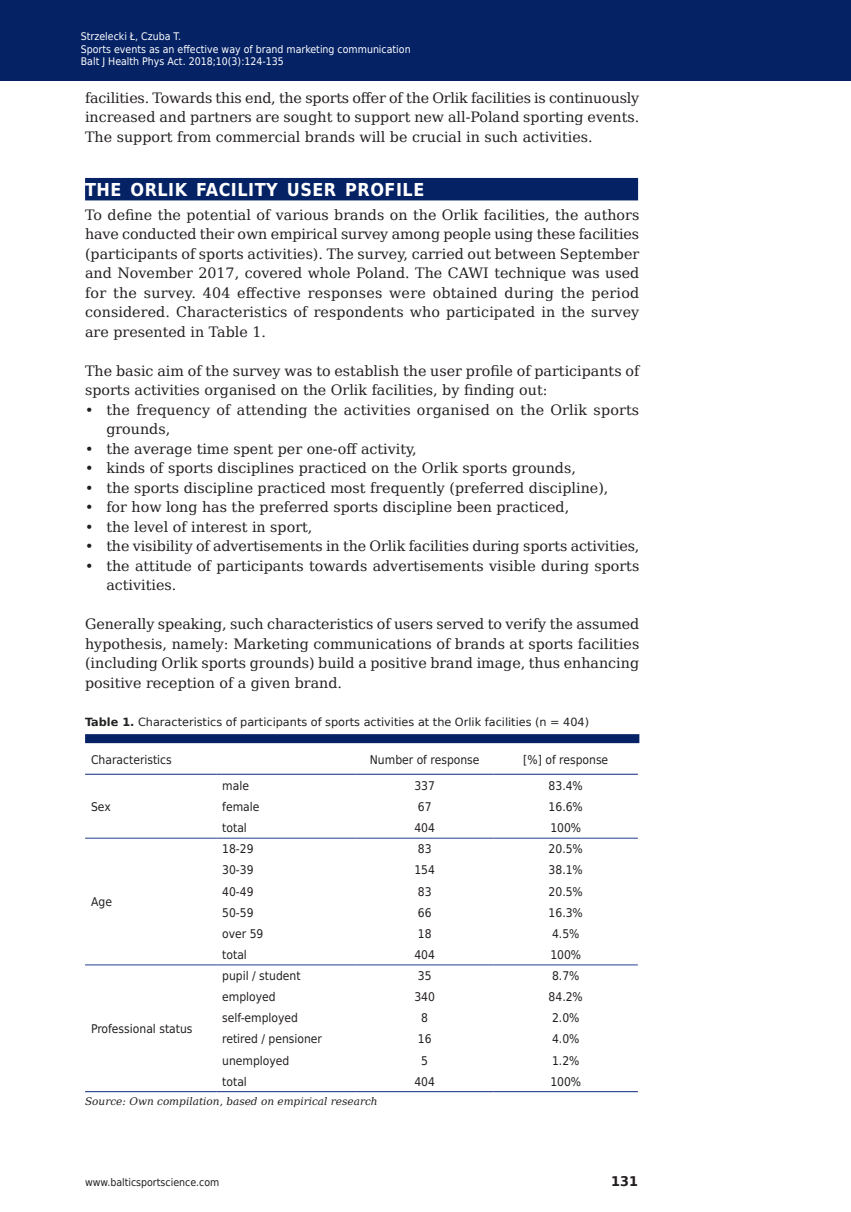
<style>
.page{position:relative;width:851px;height:1212px;background:#fff}
.page>*{position:absolute;margin:0;border:0;box-sizing:border-box;transform-origin:0 0}
.Body_Text{font:700 17.85px "DejaVu Sans Condensed";letter-spacing:.03em;color:#fff}
.Body_Text-2{font:14.25px/19.5px "DejaVu Serif";color:#231f20;text-align:justify}
.t1{font:700 13.35px "DejaVu Sans";color:#231f20;scale:.96 1}
.Table_Body{font:12px "DejaVu Sans Condensed";color:#231f20}
.Table_Head{font:11.25px "DejaVu Sans";color:#222221}
.t2{font:10.5px/12.6px "DejaVu Sans Condensed";color:#fff}
.Body_Text-3{font:italic 10.5px "DejaVu Serif";color:#231f20}
.t3{font:10.5px "DejaVu Sans";color:#fff}
.t4{font:10.5px "DejaVu Sans Condensed";color:#231f20}
.s1{font-weight:700}
</style>
<div class="page">
<div style="left:0;top:0;width:850px;height:80px;background:#052265"></div>
<div style="left:85px;top:178px;width:553px;height:22px;background:#052265"></div>
<div style="left:85px;top:734px;width:554px;height:9px;background:#052265"></div>
<hr style="left:85px;top:1091px;width:131px;height:1px;background:#253f8e">
<hr style="left:216px;top:1091px;width:140px;height:1px;background:#253f8e">
<hr style="left:356px;top:1091px;width:137px;height:1px;background:#253f8e">
<hr style="left:493px;top:1091px;width:144px;height:1px;background:#253f8e">
<hr style="left:85px;top:774px;width:131px;height:1px;background:#253f8e">
<hr style="left:216px;top:774px;width:140px;height:1px;background:#253f8e">
<hr style="left:356px;top:774px;width:137px;height:1px;background:#253f8e">
<hr style="left:493px;top:774px;width:144px;height:1px;background:#253f8e">
<hr style="left:85px;top:838px;width:131px;height:1px;background:#253f8e">
<hr style="left:216px;top:838px;width:140px;height:1px;background:#253f8e">
<hr style="left:356px;top:838px;width:137px;height:1px;background:#253f8e">
<hr style="left:493px;top:838px;width:144px;height:1px;background:#253f8e">
<hr style="left:85px;top:964px;width:131px;height:1px;background:#253f8e">
<hr style="left:216px;top:964px;width:140px;height:1px;background:#253f8e">
<hr style="left:356px;top:964px;width:137px;height:1px;background:#253f8e">
<hr style="left:493px;top:964px;width:144px;height:1px;background:#253f8e">
<p class="t2" style="left:81px;top:30px;width:102px">Strzelecki Ł, Czuba T.</p>
<p class="t2" style="left:81px;top:42px;width:331px">Sports events as an effective way of brand marketing communication</p>
<p class="t2" style="left:81px;top:55px;width:205px">Balt J Health Phys Act. 2018;10(3):124-135</p>
<p class="t2" style="left:87px;top:34px;width:341px">Szczesna-Kaczmarek A<br>Blood K+ concentration balance after prolonged submaximal exercise...</p>
<p class="t3" style="left:87px;top:57px;width:224px">Balt J Health Phys Act 2014; 1(1): 233-244</p>
<p class="Body_Text-2" style="left:85px;top:88px;width:555px">facilities. Towards this end, the sports offer of the Orlik facilities is continuously increased and partners are sought to support new all-Poland sporting events.<br>The support from commercial brands will be crucial in such activities.</p>
<p class="Body_Text" style="left:85px;top:175px;width:341px">THE ORLIK FACILITY USER PROFILE</p>
<p class="Body_Text-2" style="left:85px;top:205px;width:555px">To define the potential of various brands on the Orlik facilities, the authors have conducted their own empirical survey among people using these facilities (participants of sports activities). The survey, carried out between September and November 2017, covered whole Poland. The CAWI technique was used for the survey. 404 effective responses were obtained during the period considered. Characteristics of respondents who participated in the survey are presented in Table 1.</p>
<p class="Body_Text-2" style="left:85px;top:361px;width:555px">The basic aim of the survey was to establish the user profile of participants of sports activities organised on the Orlik facilities, by finding out:</p>
<p class="Body_Text-2" style="left:106px;top:400px;width:534px;text-indent:-21px">• the frequency of attending the activities organised on the Orlik sports grounds,</p>
<p class="Body_Text-2" style="left:85px;top:439px;width:333px">• the average time spent per one-off activity,</p>
<p class="Body_Text-2" style="left:85px;top:458px;width:492px">• kinds of sports disciplines practiced on the Orlik sports grounds,</p>
<p class="Body_Text-2" style="left:85px;top:478px;width:524px">• the sports discipline practiced most frequently (preferred discipline),</p>
<p class="Body_Text-2" style="left:85px;top:497px;width:485px">• for how long has the preferred sports discipline been practiced,</p>
<p class="Body_Text-2" style="left:85px;top:517px;width:229px">• the level of interest in sport,</p>
<p class="Body_Text-2" style="left:85px;top:536px;width:555px">• the visibility of advertisements in the Orlik facilities during sports activities,</p>
<p class="Body_Text-2" style="left:106px;top:556px;width:534px;text-indent:-21px">• the attitude of participants towards advertisements visible during sports activities.</p>
<p class="Body_Text-2" style="left:85px;top:614px;width:555px">Generally speaking, such characteristics of users served to verify the assumed hypothesis, namely: Marketing communications of brands at sports facilities (including Orlik sports grounds) build a positive brand image, thus enhancing positive reception of a given brand.</p>
<p class="Table_Head" style="left:85px;top:712px;width:505px"><span class="s1">Table 1.</span> Characteristics of participants of sports activities at the Orlik facilities (n = 404)</p>
<p class="Table_Body" style="left:91px;top:750px;width:82px">Characteristics</p>
<p class="Table_Body" style="left:370px;top:750px;width:111px">Number of response</p>
<p class="Table_Body" style="left:523px;top:750px;width:86px">[%] of response</p>
<p class="Table_Body" style="left:91px;top:797px;width:21px">Sex</p>
<p class="Table_Body" style="left:222px;top:776px;width:28px">male</p>
<p class="Table_Body" style="left:414px;top:776px;width:22px">337</p>
<p class="Table_Body" style="left:548px;top:776px;width:36px">83.4%</p>
<p class="Table_Body" style="left:222px;top:797px;width:39px">female</p>
<p class="Table_Body" style="left:418px;top:797px;width:15px">67</p>
<p class="Table_Body" style="left:548px;top:797px;width:36px">16.6%</p>
<p class="Table_Body" style="left:222px;top:818px;width:26px">total</p>
<p class="Table_Body" style="left:414px;top:818px;width:22px">404</p>
<p class="Table_Body" style="left:550px;top:818px;width:32px">100%</p>
<p class="Table_Body" style="left:91px;top:892px;width:22px">Age</p>
<p class="Table_Body" style="left:222px;top:839px;width:33px">18-29</p>
<p class="Table_Body" style="left:418px;top:839px;width:15px">83</p>
<p class="Table_Body" style="left:548px;top:839px;width:36px">20.5%</p>
<p class="Table_Body" style="left:222px;top:860px;width:33px">30-39</p>
<p class="Table_Body" style="left:414px;top:860px;width:22px">154</p>
<p class="Table_Body" style="left:548px;top:860px;width:36px">38.1%</p>
<p class="Table_Body" style="left:222px;top:881px;width:33px">40-49</p>
<p class="Table_Body" style="left:418px;top:881px;width:15px">83</p>
<p class="Table_Body" style="left:548px;top:881px;width:36px">20.5%</p>
<p class="Table_Body" style="left:222px;top:903px;width:33px">50-59</p>
<p class="Table_Body" style="left:418px;top:903px;width:15px">66</p>
<p class="Table_Body" style="left:548px;top:903px;width:36px">16.3%</p>
<p class="Table_Body" style="left:222px;top:924px;width:43px">over 59</p>
<p class="Table_Body" style="left:418px;top:924px;width:15px">18</p>
<p class="Table_Body" style="left:552px;top:924px;width:29px">4.5%</p>
<p class="Table_Body" style="left:222px;top:945px;width:26px">total</p>
<p class="Table_Body" style="left:414px;top:945px;width:22px">404</p>
<p class="Table_Body" style="left:550px;top:945px;width:32px">100%</p>
<p class="Table_Body" style="left:222px;top:966px;width:80px">pupil / student</p>
<p class="Table_Body" style="left:418px;top:966px;width:15px">35</p>
<p class="Table_Body" style="left:552px;top:966px;width:29px">8.7%</p>
<p class="Table_Body" style="left:222px;top:987px;width:55px">employed</p>
<p class="Table_Body" style="left:414px;top:987px;width:22px">340</p>
<p class="Table_Body" style="left:548px;top:987px;width:36px">84.2%</p>
<p class="Table_Body" style="left:222px;top:1008px;width:77px">self-employed</p>
<p class="Table_Body" style="left:421px;top:1008px;width:8px">8</p>
<p class="Table_Body" style="left:552px;top:1008px;width:29px">2.0%</p>
<p class="Table_Body" style="left:222px;top:1029px;width:101px">retired / pensioner</p>
<p class="Table_Body" style="left:418px;top:1029px;width:15px">16</p>
<p class="Table_Body" style="left:552px;top:1029px;width:29px">4.0%</p>
<p class="Table_Body" style="left:222px;top:1050px;width:69px">unemployed</p>
<p class="Table_Body" style="left:421px;top:1050px;width:8px">5</p>
<p class="Table_Body" style="left:552px;top:1050px;width:29px">1.2%</p>
<p class="Table_Body" style="left:222px;top:1071px;width:26px">total</p>
<p class="Table_Body" style="left:414px;top:1071px;width:22px">404</p>
<p class="Table_Body" style="left:550px;top:1071px;width:32px">100%</p>
<p class="Body_Text-3" style="left:85px;top:1093px;width:294px">Source: Own compilation, based on empirical research</p>
<p class="Table_Body" style="left:91px;top:1019px;width:103px">Professional status</p>
<p class="t4" style="left:85px;top:1174px;width:136px">www.balticsportscience.com</p>
<p class="t1" style="left:611px;top:1170px;width:29px">131</p>
</div>
